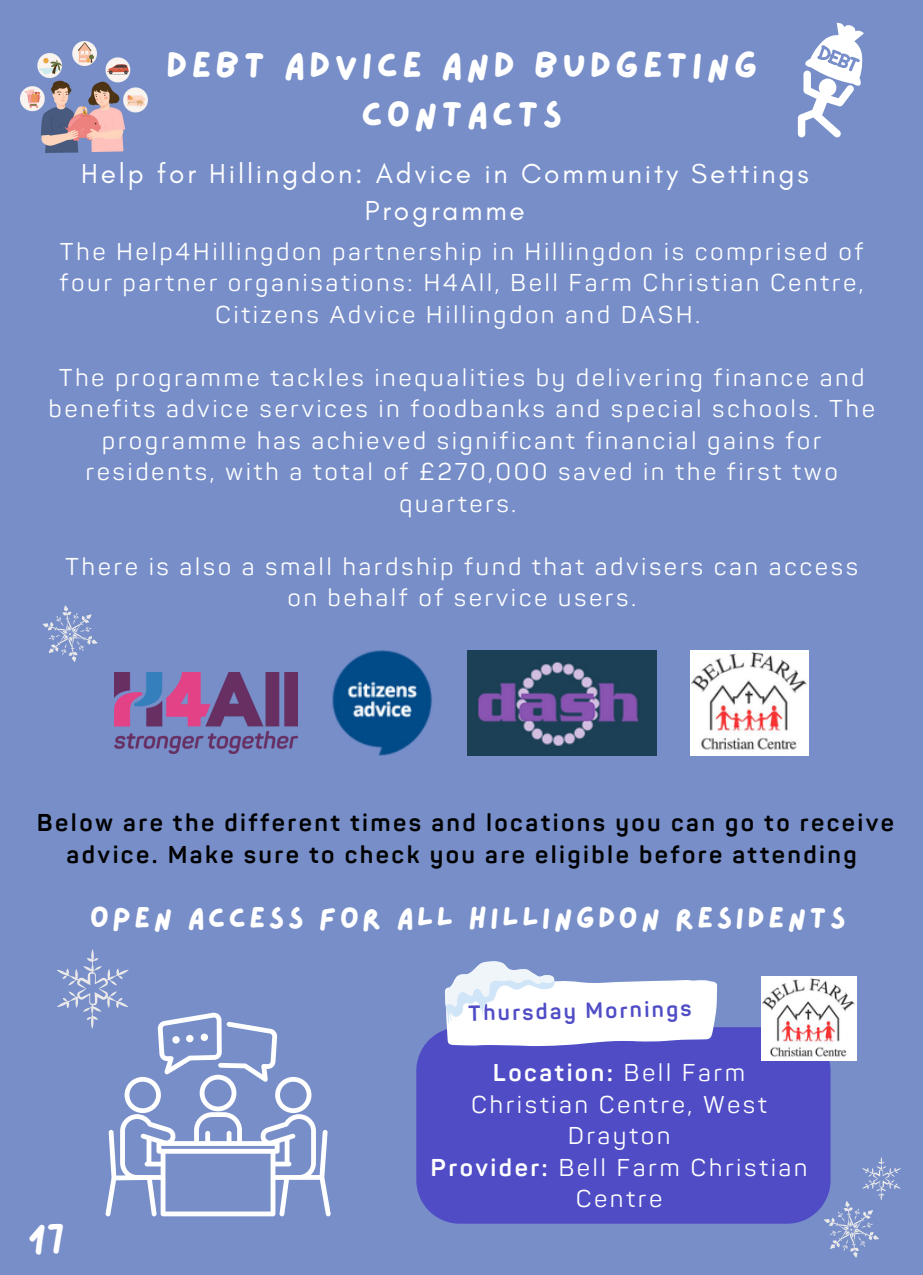
<style>
.page{position:relative;width:923px;height:1275px;background:#fff}
.page>*{position:absolute;margin:0;border:0;box-sizing:border-box;transform-origin:0 0}
.t1{font:37.2px/49.6px "Lazydog";letter-spacing:.1em;color:#fff;text-align:center}
.t2{font:35.8px "Lazydog";color:#fff}
.t3{font:30px "Lazydog";letter-spacing:.1em;color:#fff}
.t4{font:28px/37.6px "Glacial Indifference";letter-spacing:.1em;color:#fff;text-align:center}
.t5{font:24px/31.6px "Panton";letter-spacing:.1em;color:#fff;text-align:center}
.t6{font:700 24px/31.6px "Panton";letter-spacing:.1em;color:#000;text-align:center}
.t7{font:700 21.8px "Panton";color:#4f4cc6}
.s1{font-weight:700}
</style>
<div class="page">
<div style="left:0;top:0;width:922px;height:1275px;background:#778ec9"></div>
<img style="left:690px;top:650px;width:118px;height:105px">
<img style="left:468px;top:650px;width:189px;height:105px">
<img style="left:332px;top:650px;width:100px;height:105px">
<img style="left:114px;top:673px;width:183px;height:81px">
<div style="left:416px;top:1027px;width:414px;height:197px;background:#4f4cc6"></div>
<img style="left:761px;top:977px;width:95px;height:84px">
<img style="left:20px;top:42px;width:128px;height:111px">
<svg style="left:797px;top:22px;width:66px;height:115px"></svg>
<svg style="left:822px;top:1157px;width:78px;height:101px"></svg>
<svg style="left:43px;top:605px;width:55px;height:57px"></svg>
<svg style="left:57px;top:949px;width:274px;height:267px"></svg>
<svg style="left:443px;top:961px;width:274px;height:91px"></svg>
<h1 class="t1" style="left:166px;top:42px;width:593px">DEBT ADVICE AND BUDGETING<br>CONTACTS</h1>
<p class="t4" style="left:81px;top:154px;width:729px">Help for Hillingdon: Advice in Community Settings<br>Programme</p>
<p class="t5" style="left:60px;top:236px;width:805px">The Help4Hillingdon partnership in Hillingdon is comprised of four partner organisations: H4All, Bell Farm Christian Centre,<br>Citizens Advice Hillingdon and DASH.</p>
<p class="t5" style="left:48px;top:362px;width:828px">The programme tackles inequalities by delivering finance and benefits advice services in foodbanks and special schools. The programme has achieved significant financial gains for residents, with a total of £270,000 saved in the first two quarters.</p>
<p class="t5" style="left:65px;top:551px;width:794px">There is also a small hardship fund that advisers can access on behalf of service users.</p>
<p class="t6" style="left:37px;top:808px;width:858px">Below are the different times and locations you can go to receive advice. Make sure to check you are eligible before attending</p>
<p class="t3" style="left:90px;top:903px;width:757px">OPEN ACCESS FOR ALL HILLINGDON RESIDENTS</p>
<p class="t7" style="left:468px;top:1000px;width:225px;rotate:-1deg">Thursday Mornings</p>
<h2 class="t2" style="left:28px;top:1223px;width:39px">17</h2>
<p class="t5" style="left:430px;top:1058px;width:378px"><span class="s1">Location:</span> Bell Farm<br>Christian Centre, West<br>Drayton<br><span class="s1">Provider:</span> Bell Farm Christian<br>Centre</p>
</div>
